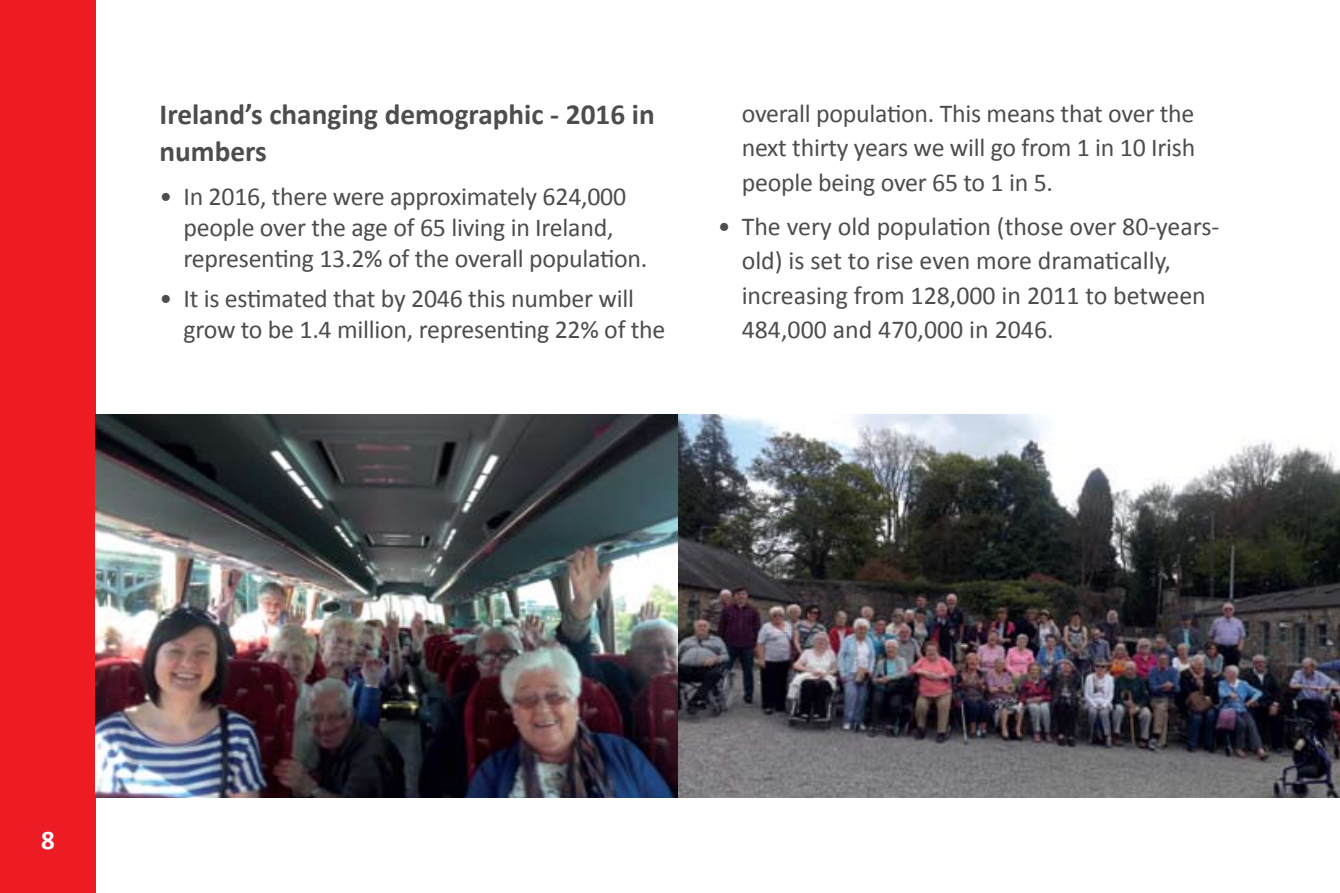
<style>
.page{position:relative;width:1340px;height:893px;background:#fff}
.page>*{position:absolute;margin:0;border:0;box-sizing:border-box;transform-origin:0 0}
.t1{font:700 29.25px/36.7px "Calibri";color:#4d4d4f}
.t2{font:700 27px "Calibri";color:#fff}
.t3{font:25.88px/34.4px "Calibri";letter-spacing:-.01em;color:#4d4d4f}
</style>
<div class="page">
<div style="left:0;top:0;width:96px;height:893px;background:#ed1c24"></div>
<img style="left:96px;top:415px;width:1243px;height:382px">
<p class="t1" style="left:159px;top:95px;width:496px">Ireland’s changing demographic - 2016 in numbers</p>
<p class="t3" style="left:183px;top:181px;width:465px;line-height:31.1px;text-indent:-24px">• In 2016, there were approximately 624,000 people over the age of 65 living in Ireland, representing 13.2% of the overall population.</p>
<p class="t3" style="left:183px;top:283px;width:483px;line-height:31.1px;text-indent:-24px">• It is estimated that by 2046 this number will grow to be 1.4 million, representing 22% of the</p>
<p class="t3" style="left:741px;top:96px;width:455px;text-align:justify">overall population. This means that over the next thirty years we will go from 1 in 10 Irish people being over 65 to 1 in 5.</p>
<p class="t3" style="left:741px;top:209px;width:479px;text-indent:-24px">• The very old population (those over 80-years&shy;old) is set to rise even more dramatically, increasing from 128,000 in 2011 to between 484,000 and 470,000 in 2046.</p>
<p class="t2" style="left:41px;top:823px;width:15px">8</p>
</div>
